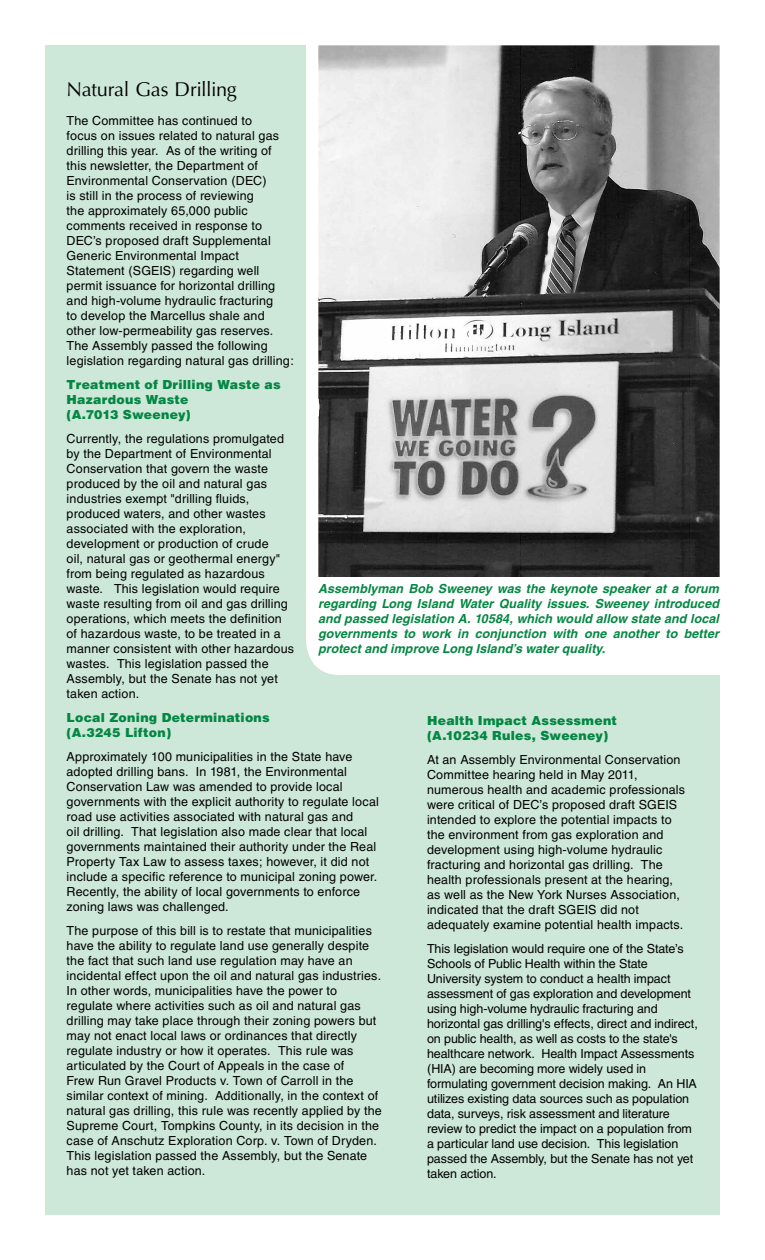
<style>
.page{position:relative;width:765px;height:1260px;background:#fff}
.page>*{position:absolute;margin:0;border:0;box-sizing:border-box;transform-origin:0 0}
.t1{font:20px "Optima";letter-spacing:-.015em;color:#000}
.t2{font:12.5px/15px "Helvetica";letter-spacing:.015em;color:#000}
.t3{font:12.5px/15px "Helvetica";letter-spacing:-.005em;color:#000}
.t4{font:italic 700 12.5px/15px "Helvetica";letter-spacing:.005em;color:#048743;text-align:justify}
.t5{font:900 12.5px/15px "Helvetica";letter-spacing:.02em;color:#048743}
</style>
<div class="page">
<div style="left:45px;top:45px;width:675px;height:1170px;background:#cde7d9"></div>
<div style="left:306px;top:45px;width:414px;height:630px;background:#fff"></div>
<div style="left:317px;top:44px;width:404px;height:618px;background:#fff"></div>
<img style="left:319px;top:46px;width:400px;height:530px">
<div style="left:316px;top:43px;width:406px;height:620px;border:2px solid #fff"></div>
<h1 class="t1" style="left:67px;top:78px;width:172px">Natural Gas Drilling</h1>
<p class="t2" style="left:67px;top:113px;width:229px">The Committee has continued to<br>focus on issues related to natural gas drilling this year. As of the writing of this newsletter, the Department of Environmental Conservation (DEC)<br>is still in the process of reviewing<br>the approximately 65,000 public comments received in response to DEC’s proposed draft Supplemental Generic Environmental Impact Statement (SGEIS) regarding well permit issuance for horizontal drilling and high-volume hydraulic fracturing<br>to develop the Marcellus shale and other low-permeability gas reserves.<br>The Assembly passed the following legislation regarding natural gas drilling:</p>
<p class="t5" style="left:67px;top:376px;width:216px">Treatment of Drilling Waste as<br>Hazardous Waste<br>(A.7013 Sweeney)</p>
<p class="t2" style="left:67px;top:431px;width:229px">Currently, the regulations promulgated by the Department of Environmental Conservation that govern the waste produced by the oil and natural gas industries exempt "drilling fluids, produced waters, and other wastes associated with the exploration, development or production of crude<br>oil, natural gas or geothermal energy" from being regulated as hazardous waste. This legislation would require waste resulting from oil and gas drilling operations, which meets the definition of hazardous waste, to be treated in a manner consistent with other hazardous wastes. This legislation passed the Assembly, but the Senate has not yet taken action.</p>
<p class="t5" style="left:67px;top:709px;width:205px">Local Zoning Determinations (A.3245 Lifton)</p>
<p class="t2" style="left:67px;top:749px;width:314px">Approximately 100 municipalities in the State have adopted drilling bans. In 1981, the Environmental Conservation Law was amended to provide local governments with the explicit authority to regulate local road use activities associated with natural gas and<br>oil drilling. That legislation also made clear that local governments maintained their authority under the Real Property Tax Law to assess taxes; however, it did not include a specific reference to municipal zoning power.<br>Recently, the ability of local governments to enforce zoning laws was challenged.</p>
<p class="t2" style="left:67px;top:923px;width:317px">The purpose of this bill is to restate that municipalities have the ability to regulate land use generally despite the fact that such land use regulation may have an incidental effect upon the oil and natural gas industries.<br>In other words, municipalities have the power to regulate where activities such as oil and natural gas drilling may take place through their zoning powers but may not enact local laws or ordinances that directly regulate industry or how it operates. This rule was articulated by the Court of Appeals in the case of<br>Frew Run Gravel Products v. Town of Carroll in the similar context of mining. Additionally, in the context of natural gas drilling, this rule was recently applied by the Supreme Court, Tompkins County, in its decision in the case of Anschutz Exploration Corp. v. Town of Dryden.<br>This legislation passed the Assembly, but the Senate has not yet taken action.</p>
<p class="t4" style="left:318px;top:581px;width:402px">Assemblyman Bob Sweeney was the keynote speaker at a forum regarding Long Island Water Quality issues. Sweeney introduced and passed legislation A. 10584, which would allow state and local governments to work in conjunction with one another to better protect and improve Long Island’s water quality.</p>
<p class="t5" style="left:427px;top:712px;width:192px">Health Impact Assessment (A.10234 Rules, Sweeney)</p>
<p class="t2" style="left:427px;top:752px;width:260px">At an Assembly Environmental Conservation Committee hearing held in May 2011, numerous health and academic professionals were critical of DEC’s proposed draft SGEIS intended to explore the potential impacts to the environment from gas exploration and development using high-volume hydraulic fracturing and horizontal gas drilling. The health professionals present at the hearing, as well as the New York Nurses Association, indicated that the draft SGEIS did not adequately examine potential health impacts.</p>
<p class="t3" style="left:427px;top:941px;width:272px">This legislation would require one of the State’s Schools of Public Health within the State University system to conduct a health impact assessment of gas exploration and development using high-volume hydraulic fracturing and horizontal gas drilling's effects, direct and indirect, on public health, as well as costs to the state's healthcare network. Health Impact Assessments (HIA) are becoming more widely used in formulating government decision making. An HIA utilizes existing data sources such as population data, surveys, risk assessment and literature review to predict the impact on a population from a particular land use decision. This legislation passed the Assembly, but the Senate has not yet taken action.</p>
</div>
